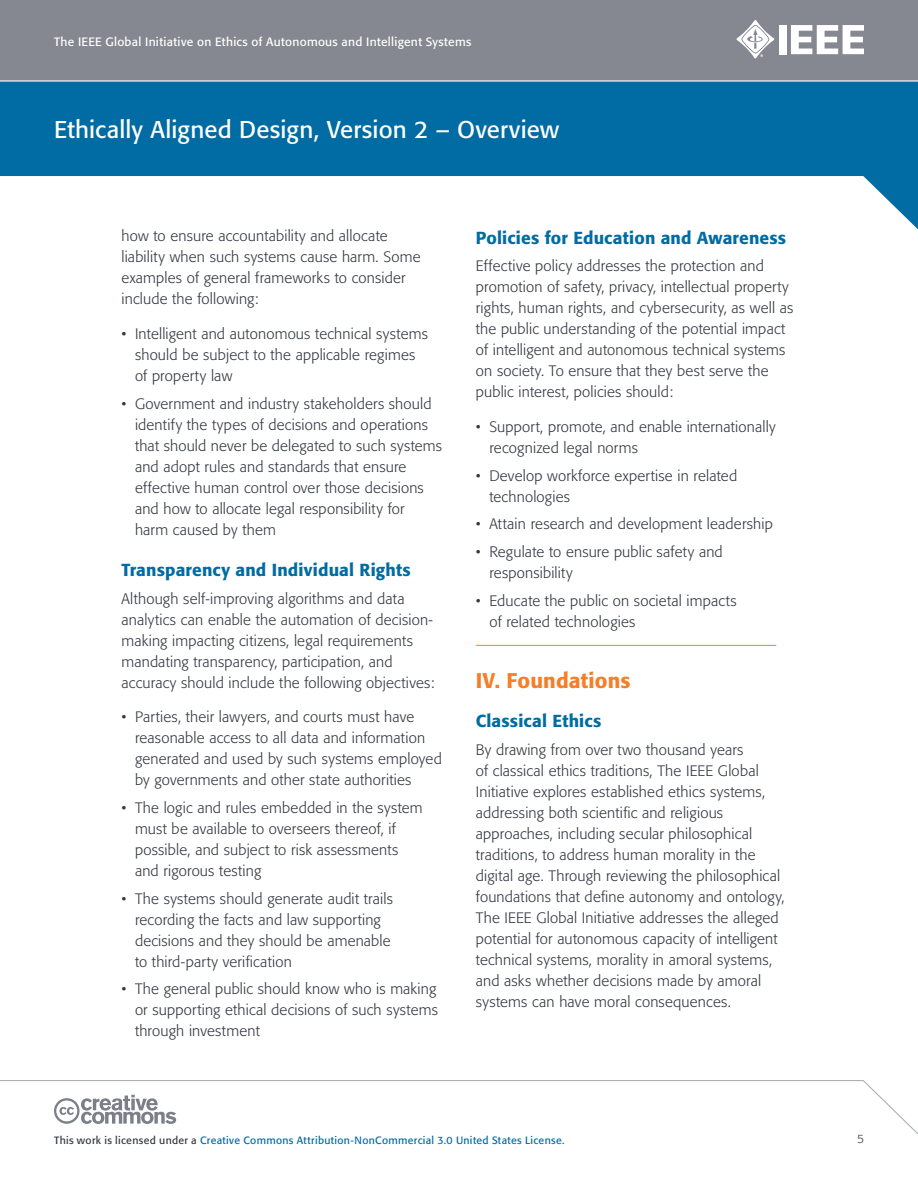
<style>
.page{position:relative;width:918px;height:1188px;background:#fff}
.page>*{position:absolute;margin:0;border:0;box-sizing:border-box;transform-origin:0 0}
.t1{font:24px "Formata";letter-spacing:.01em;color:#fff}
.t2{font:500 21px "Formata";letter-spacing:.005em;color:#f57e29}
.t3{font:500 17.25px "Formata";letter-spacing:.01em;color:#006ca3}
.t4{font:300 15px/21px "Formata";letter-spacing:.01em;color:#343741}
.t5{font:12px "Formata";letter-spacing:.025em;color:#fff}
.t6{font:300 12px "Formata";color:#343741}
.t7{font:10.5px "Formata";letter-spacing:.03em;color:#006ca3}
.s1{color:#343741}
</style>
<div class="page">
<div style="left:0;top:0;width:918px;height:81px;background:#868891"></div>
<svg style="left:0;top:82px;width:918px;height:147px;fill:#006ca3"></svg>
<svg style="left:0;top:1080px;width:918px;height:55px"></svg>
<hr style="left:0;top:80px;width:918px;height:2px;background:#fff">
<div style="left:779px;top:25px;width:8px;height:29px;background:#fff"></div>
<svg style="left:791px;top:25px;width:73px;height:29px"></svg>
<svg style="left:736px;top:20px;width:38px;height:38px"></svg>
<svg style="left:54px;top:1095px;width:122px;height:29px"></svg>
<hr style="left:476px;top:645px;width:300px;height:1px;background:#f57e29">
<p class="t5" style="left:54px;top:34px;width:419px">The IEEE Global Initiative on Ethics of Autonomous and Intelligent Systems</p>
<h1 class="t1" style="left:54px;top:115px;width:507px">Ethically Aligned Design, Version 2 – Overview</h1>
<p class="t4" style="left:122px;top:226px;width:301px">how to ensure accountability and allocate liability when such systems cause harm. Some examples of general frameworks to consider include the following:</p>
<p class="t4" style="left:135px;top:323px;width:294px;text-indent:-14px">• Intelligent and autonomous technical systems should be subject to the applicable regimes of property law</p>
<p class="t4" style="left:135px;top:393px;width:309px;text-indent:-14px">• Government and industry stakeholders should identify the types of decisions and operations that should never be delegated to such systems and adopt rules and standards that ensure effective human control over those decisions and how to allocate legal responsibility for<br>harm caused by them</p>
<p class="t3" style="left:122px;top:559px;width:291px">Transparency and Individual Rights</p>
<p class="t4" style="left:122px;top:588px;width:314px">Although self-improving algorithms and data analytics can enable the automation of decision&shy;making impacting citizens, legal requirements mandating transparency, participation, and accuracy should include the following objectives:</p>
<p class="t4" style="left:135px;top:706px;width:308px;text-indent:-14px">• Parties, their lawyers, and courts must have reasonable access to all data and information generated and used by such systems employed by governments and other state authorities</p>
<p class="t4" style="left:135px;top:797px;width:289px;text-indent:-14px">• The logic and rules embedded in the system must be available to overseers thereof, if possible, and subject to risk assessments and rigorous testing</p>
<p class="t4" style="left:135px;top:888px;width:259px;text-indent:-14px">• The systems should generate audit trails recording the facts and law supporting decisions and they should be amenable to third-party verification</p>
<p class="t4" style="left:135px;top:979px;width:305px;text-align:justify;text-indent:-14px">• The general public should know who is making or supporting ethical decisions of such systems through investment</p>
<p class="t3" style="left:476px;top:227px;width:312px">Policies for Education and Awareness</p>
<p class="t4" style="left:476px;top:256px;width:319px">Effective policy addresses the protection and promotion of safety, privacy, intellectual property rights, human rights, and cybersecurity, as well as the public understanding of the potential impact of intelligent and autonomous technical systems on society. To ensure that they best serve the public interest, policies should:</p>
<p class="t4" style="left:489px;top:416px;width:288px;text-indent:-14px">• Support, promote, and enable internationally recognized legal norms</p>
<p class="t4" style="left:489px;top:465px;width:249px;text-indent:-14px">• Develop workforce expertise in related technologies</p>
<p class="t4" style="left:476px;top:514px;width:299px">• Attain research and development leadership</p>
<p class="t4" style="left:489px;top:542px;width:235px;text-indent:-14px">• Regulate to ensure public safety and responsibility</p>
<p class="t4" style="left:489px;top:590px;width:249px;text-indent:-14px">• Educate the public on societal impacts of related technologies</p>
<h2 class="t2" style="left:476px;top:667px;width:156px">IV. Foundations</h2>
<p class="t3" style="left:476px;top:711px;width:127px">Classical Ethics</p>
<p class="t4" style="left:476px;top:740px;width:310px">By drawing from over two thousand years<br>of classical ethics traditions, The IEEE Global Initiative explores established ethics systems, addressing both scientific and religious approaches, including secular philosophical traditions, to address human morality in the digital age. Through reviewing the philosophical foundations that define autonomy and ontology, The IEEE Global Initiative addresses the alleged potential for autonomous capacity of intelligent technical systems, morality in amoral systems, and asks whether decisions made by amoral systems can have moral consequences.</p>
<p class="t7" style="left:54px;top:1133px;width:512px"><span class="s1">This work is licensed under a</span> Creative Commons Attribution-NonCommercial 3.0 United States License.</p>
<p class="t6" style="left:857px;top:1132px;width:8px">5</p>
</div>
